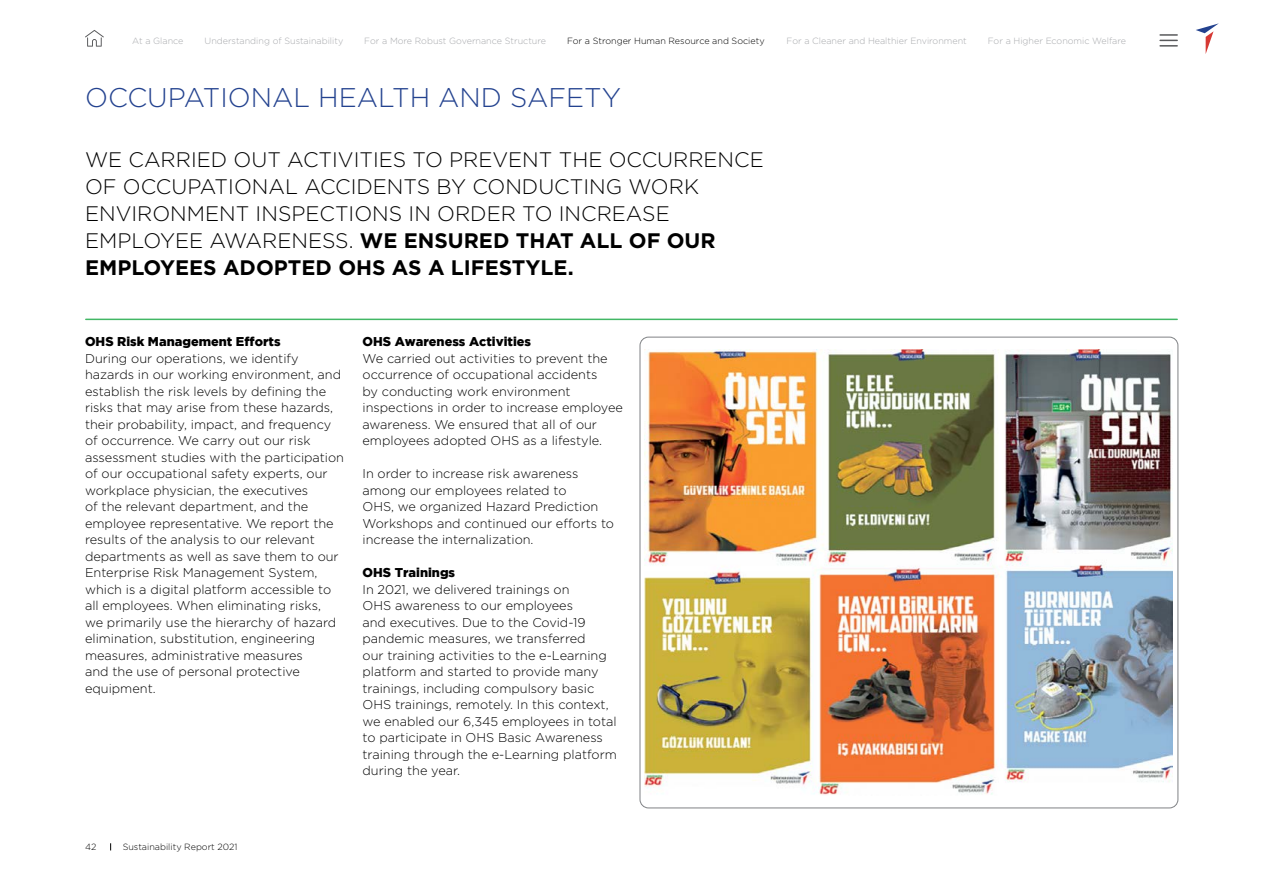
<style>
.page{position:relative;width:1263px;height:893px;background:#fff}
.page>*{position:absolute;margin:0;border:0;box-sizing:border-box;transform-origin:0 0}
.t1{font:300 27px "Gotham";color:#23428f}
.t2{font:300 21px/27px "Gotham";color:#000}
.t3{font:300 12.75px/16.5px "Gotham";color:#000}
.t4{font:900 12.75px "Gotham";color:#000}
.t5{font:300 9px "Gotham";color:#a7a9ac}
.t6{font:300 9px "Gotham";color:#000}
.s1{font-weight:700}
</style>
<div class="page">
<svg style="left:1196px;top:23px;width:23px;height:31px"></svg>
<svg style="left:1160px;top:34px;width:17px;height:13px"></svg>
<svg style="left:85px;top:30px;width:19px;height:17px"></svg>
<hr style="left:86px;top:319px;width:1091px;height:1px;background:#42b765">
<img style="left:645px;top:350px;width:528px;height:445px">
<p class="t5" style="left:132px;top:35px;width:53px">At a Glance</p>
<p class="t5" style="left:204px;top:35px;width:140px">Understanding of Sustainability</p>
<p class="t5" style="left:364px;top:35px;width:183px">For a More Robust Governance Structure</p>
<p class="t6" style="left:567px;top:35px;width:199px">For a Stronger Human Resource and Society</p>
<p class="t5" style="left:787px;top:35px;width:182px">For a Cleaner and Healthier Environment</p>
<p class="t5" style="left:988px;top:35px;width:140px">For a Higher Economic Welfare</p>
<h1 class="t1" style="left:85px;top:80px;width:537px">OCCUPATIONAL HEALTH AND SAFETY</h1>
<h2 class="t2" style="left:85px;top:145px;width:680px">WE CARRIED OUT ACTIVITIES TO PREVENT THE OCCURRENCE OF OCCUPATIONAL ACCIDENTS BY CONDUCTING WORK ENVIRONMENT INSPECTIONS IN ORDER TO INCREASE EMPLOYEE AWARENESS. <span class="s1">WE ENSURED THAT ALL OF OUR EMPLOYEES ADOPTED OHS AS A LIFESTYLE.</span></h2>
<p class="t4" style="left:85px;top:335px;width:197px">OHS Risk Management Efforts</p>
<p class="t3" style="left:85px;top:350px;width:261px">During our operations, we identify hazards in our working environment, and establish the risk levels by defining the risks that may arise from these hazards, their probability, impact, and frequency of occurrence. We carry out our risk assessment studies with the participation of our occupational safety experts, our workplace physician, the executives<br>of the relevant department, and the employee representative. We report the results of the analysis to our relevant departments as well as save them to our Enterprise Risk Management System, which is a digital platform accessible to all employees. When eliminating risks,<br>we primarily use the hierarchy of hazard elimination, substitution, engineering measures, administrative measures<br>and the use of personal protective equipment.</p>
<p class="t4" style="left:362px;top:334px;width:170px">OHS Awareness Activities</p>
<p class="t3" style="left:362px;top:350px;width:262px">We carried out activities to prevent the occurrence of occupational accidents<br>by conducting work environment inspections in order to increase employee awareness. We ensured that all of our employees adopted OHS as a lifestyle.</p>
<p class="t3" style="left:362px;top:465px;width:253px">In order to increase risk awareness among our employees related to<br>OHS, we organized Hazard Prediction Workshops and continued our efforts to increase the internalization.</p>
<p class="t4" style="left:362px;top:565px;width:94px">OHS Trainings</p>
<p class="t3" style="left:362px;top:581px;width:256px">In 2021, we delivered trainings on<br>OHS awareness to our employees<br>and executives. Due to the Covid-19 pandemic measures, we transferred<br>our training activities to the e-Learning platform and started to provide many trainings, including compulsory basic OHS trainings, remotely. In this context, we enabled our 6,345 employees in total to participate in OHS Basic Awareness training through the e-Learning platform during the year.</p>
<p class="t6" style="left:85px;top:842px;width:13px">42</p>
<p class="t6" style="left:123px;top:842px;width:116px">Sustainability Report 2021</p>
</div>
